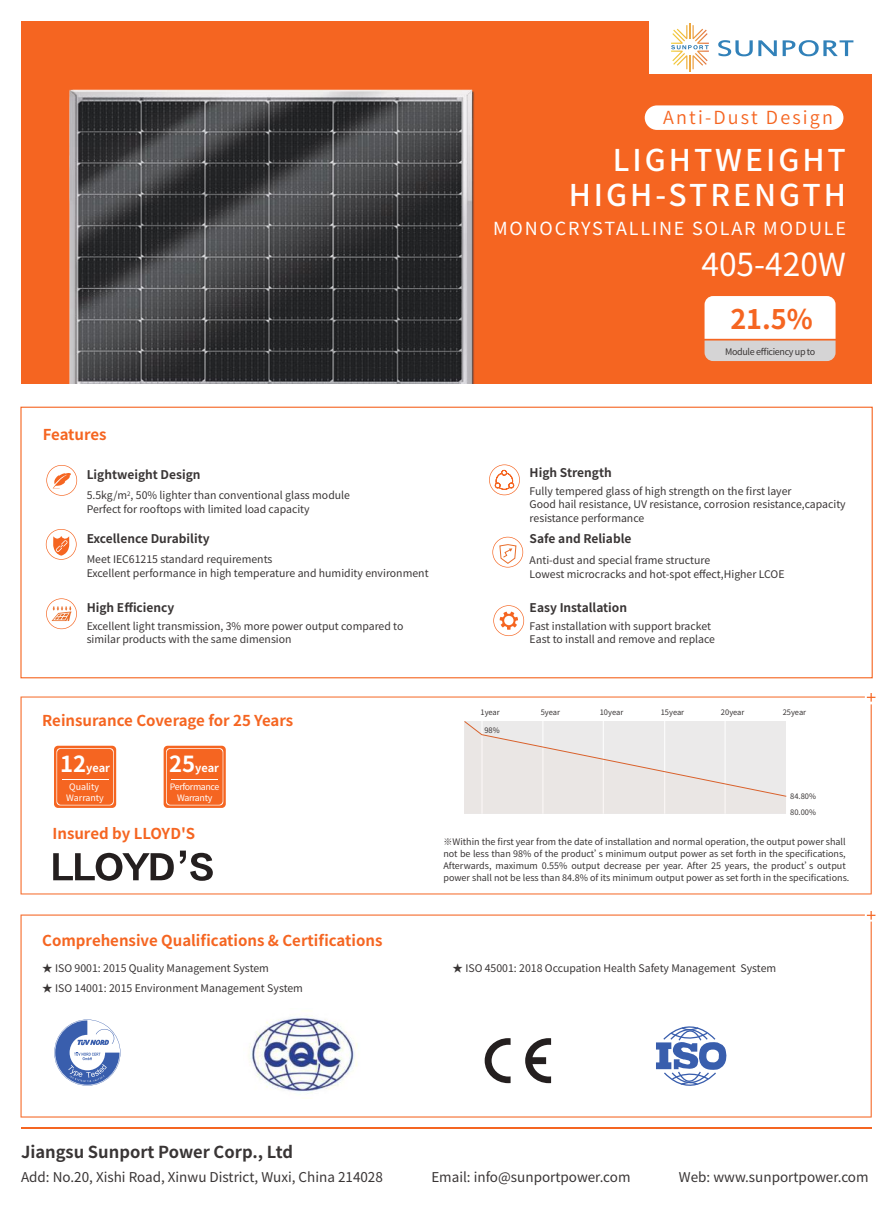
<style>
.page{position:relative;width:893px;height:1212px;background:#fff}
.page>*{position:absolute;margin:0;border:0;box-sizing:border-box;transform-origin:0 0}
.t1{font:31.65px "Source Han Sans CN";color:#fff}
.t2{font:500 30px/34.8px "Source Han Sans CN";letter-spacing:.1em;color:#fff;text-align:right}
.t3{font:700 27px "Source Han Sans CN";color:#f56521}
.t4{font:18px "Source Han Sans CN";letter-spacing:.1em;color:#fff}
.t5{font:18px "Source Han Sans CN";letter-spacing:.12em;color:#f56521}
.t6{font:700 16.5px "Source Han Sans CN";color:#393535}
.t7{font:700 15px "Source Han Sans CN";color:#f56521}
.t8{font:13.5px "Source Han Sans CN";color:#393535}
.t9{font:700 12px "Source Han Sans CN";color:#393535}
.t10{font:700 11.1px "Source Han Sans CN";letter-spacing:-.01em;color:#fff}
.t11{font:10.5px/13.5px "Source Han Sans CN";color:#393535}
.t12{font:9px/12px "Source Han Sans CN";color:#393535}
.t13{font:9px "Source Han Sans CN";letter-spacing:-.04em;color:#393535}
.t14{font:8.85px/10.9px "Source Han Sans CN";letter-spacing:-.04em;color:#fff;text-align:center}
.t15{font:8.85px/10.9px "Source Han Sans CN";color:#fff;text-align:center}
.t16{font:7.5px "Source Han Sans CN";color:#393535}
.s1{font-size:22.05px}
</style>
<div class="page">
<div style="left:21px;top:21px;width:851px;height:363px;background:#f56521"></div>
<svg style="left:705px;top:296px;width:130px;height:65px"></svg>
<hr style="left:21px;top:1127px;width:851px;height:1px;background:#f56521">
<svg style="left:870px;top:693px;width:5px;height:5px"></svg>
<svg style="left:21px;top:696px;width:851px;height:198px"></svg>
<svg style="left:870px;top:911px;width:5px;height:5px"></svg>
<svg style="left:21px;top:914px;width:851px;height:203px"></svg>
<svg style="left:489px;top:464px;width:31px;height:31px"></svg>
<svg style="left:46px;top:598px;width:31px;height:31px"></svg>
<svg style="left:46px;top:529px;width:31px;height:31px"></svg>
<svg style="left:492px;top:537px;width:31px;height:30px"></svg>
<svg style="left:46px;top:465px;width:31px;height:31px"></svg>
<svg style="left:164px;top:746px;width:62px;height:62px"></svg>
<div style="left:167px;top:749px;width:56px;height:56px;background:#f56521;border-radius:4px"></div>
<hr style="left:172px;top:779px;width:46px;height:1px;background:#fff">
<svg style="left:53px;top:853px;width:121px;height:28px"></svg>
<svg style="left:180px;top:850px;width:33px;height:31px"></svg>
<svg style="left:54px;top:746px;width:62px;height:62px"></svg>
<div style="left:57px;top:749px;width:56px;height:56px;background:#f56521;border-radius:4px"></div>
<hr style="left:62px;top:779px;width:46px;height:1px;background:#fff">
<svg style="left:54px;top:1019px;width:66px;height:67px"></svg>
<svg style="left:485px;top:1038px;width:26px;height:45px"></svg>
<svg style="left:525px;top:1038px;width:26px;height:45px"></svg>
<svg style="left:656px;top:1012px;width:74px;height:88px"></svg>
<img style="left:243px;top:1008px;width:124px;height:90px">
<div style="left:463px;top:720px;width:324px;height:94px;background:#eae6e4"></div>
<div style="left:649px;top:21px;width:223px;height:53px;background:#fff"></div>
<svg style="left:718px;top:40px;width:59px;height:16px"></svg>
<svg style="left:783px;top:40px;width:70px;height:16px"></svg>
<svg style="left:671px;top:23px;width:38px;height:48px"></svg>
<svg style="left:493px;top:605px;width:31px;height:31px"></svg>
<img style="left:69px;top:90px;width:405px;height:294px">
<div style="left:645px;top:105px;width:198px;height:25px;background:#fff;border-radius:12px"></div>
<h3 class="t5" style="left:663px;top:109px;width:171px">Anti-Dust Design</h3>
<h2 class="t2" style="left:569px;top:142px;width:279px">LIGHTWEIGHT<br>HIGH-STRENGTH</h2>
<h3 class="t4" style="left:493px;top:219px;width:354px">MONOCRYSTALLINE SOLAR MODULE</h3>
<h1 class="t1" style="left:701px;top:248px;width:146px">405-420W</h1>
<h3 class="t3" style="left:730px;top:305px;width:84px">21.5%</h3>
<p class="t13" style="left:725px;top:347px;width:92px">Module efficiency up to</p>
<h3 class="t7" style="left:43px;top:427px;width:65px">Features</h3>
<p class="t9" style="left:87px;top:468px;width:115px">Lightweight Design</p>
<p class="t11" style="left:87px;top:489px;width:265px">5.5kg/m<sup>2</sup>, 50% lighter than conventional glass module<br>Perfect for rooftops with limited load capacity</p>
<p class="t9" style="left:87px;top:532px;width:124px">Excellence Durability</p>
<p class="t11" style="left:87px;top:553px;width:343px">Meet IEC61215 standard requirements<br>Excellent performance in high temperature and humidity environment</p>
<p class="t9" style="left:87px;top:601px;width:89px">High Efficiency</p>
<p class="t11" style="left:87px;top:619px;width:318px">Excellent light transmission, 3% more power output compared to similar products with the same dimension</p>
<p class="t9" style="left:530px;top:467px;width:84px">High Strength</p>
<p class="t11" style="left:530px;top:484px;width:318px">Fully tempered glass of high strength on the first layer<br>Good hail resistance, UV resistance, corrosion resistance,capacity resistance performance</p>
<p class="t9" style="left:530px;top:533px;width:103px">Safe and Reliable</p>
<p class="t11" style="left:530px;top:553px;width:256px">Anti-dust and special frame structure<br>Lowest microcracks and hot-spot effect,Higher LCOE</p>
<p class="t9" style="left:530px;top:602px;width:99px">Easy Installation</p>
<p class="t11" style="left:530px;top:619px;width:187px">Fast installation with support bracket<br>East to install and remove and replace</p>
<h3 class="t7" style="left:42px;top:713px;width:253px">Reinsurance Coverage for 25 Years</h3>
<p class="t10" style="left:60px;top:762px;width:51px"><span class="s1">12</span>year</p>
<p class="t15" style="left:66px;top:781px;width:39px">Quality<br>Warranty</p>
<p class="t10" style="left:169px;top:762px;width:51px"><span class="s1">25</span>year</p>
<p class="t14" style="left:170px;top:781px;width:51px">Performance<br>Warranty</p>
<h3 class="t7" style="left:52px;top:826px;width:144px">Insured by LLOYD'S</h3>
<p class="t16" style="left:480px;top:708px;width:21px">1year</p>
<p class="t16" style="left:541px;top:708px;width:21px">5year</p>
<p class="t16" style="left:600px;top:708px;width:25px">10year</p>
<p class="t16" style="left:661px;top:708px;width:25px">15year</p>
<p class="t16" style="left:721px;top:708px;width:25px">20year</p>
<p class="t16" style="left:783px;top:708px;width:25px">25year</p>
<p class="t16" style="left:484px;top:726px;width:17px">98%</p>
<p class="t16" style="left:790px;top:792px;width:27px">84.80%</p>
<p class="t16" style="left:790px;top:809px;width:27px">80.00%</p>
<p class="t12" style="left:443px;top:835px;width:407px">※Within the first year from the date of installation and normal operation, the output power shall not be less than 98% of the product’s minimum output power as set forth in the specifications, Afterwards, maximum 0.55% output decrease per year. After 25 years, the product’s output power shall not be less than 84.8% of its minimum output power as set forth in the specifications.</p>
<h3 class="t7" style="left:42px;top:932px;width:342px">Comprehensive Qualifications &amp; Certifications</h3>
<p class="t11" style="left:42px;top:961px;width:228px">★ ISO 9001: 2015 Quality Management System</p>
<p class="t11" style="left:452px;top:961px;width:325px">★ ISO 45001: 2018 Occupation Health Safety Management System</p>
<p class="t11" style="left:42px;top:981px;width:262px">★ ISO 14001: 2015 Environment Management System</p>
<h3 class="t6" style="left:21px;top:1143px;width:274px">Jiangsu Sunport Power Corp., Ltd</h3>
<p class="t8" style="left:21px;top:1170px;width:363px">Add: No.20, Xishi Road, Xinwu District, Wuxi, China 214028</p>
<p class="t8" style="left:431px;top:1170px;width:201px">Email: info@sunportpower.com</p>
<p class="t8" style="left:679px;top:1170px;width:191px">Web: www.sunportpower.com</p>
</div>
